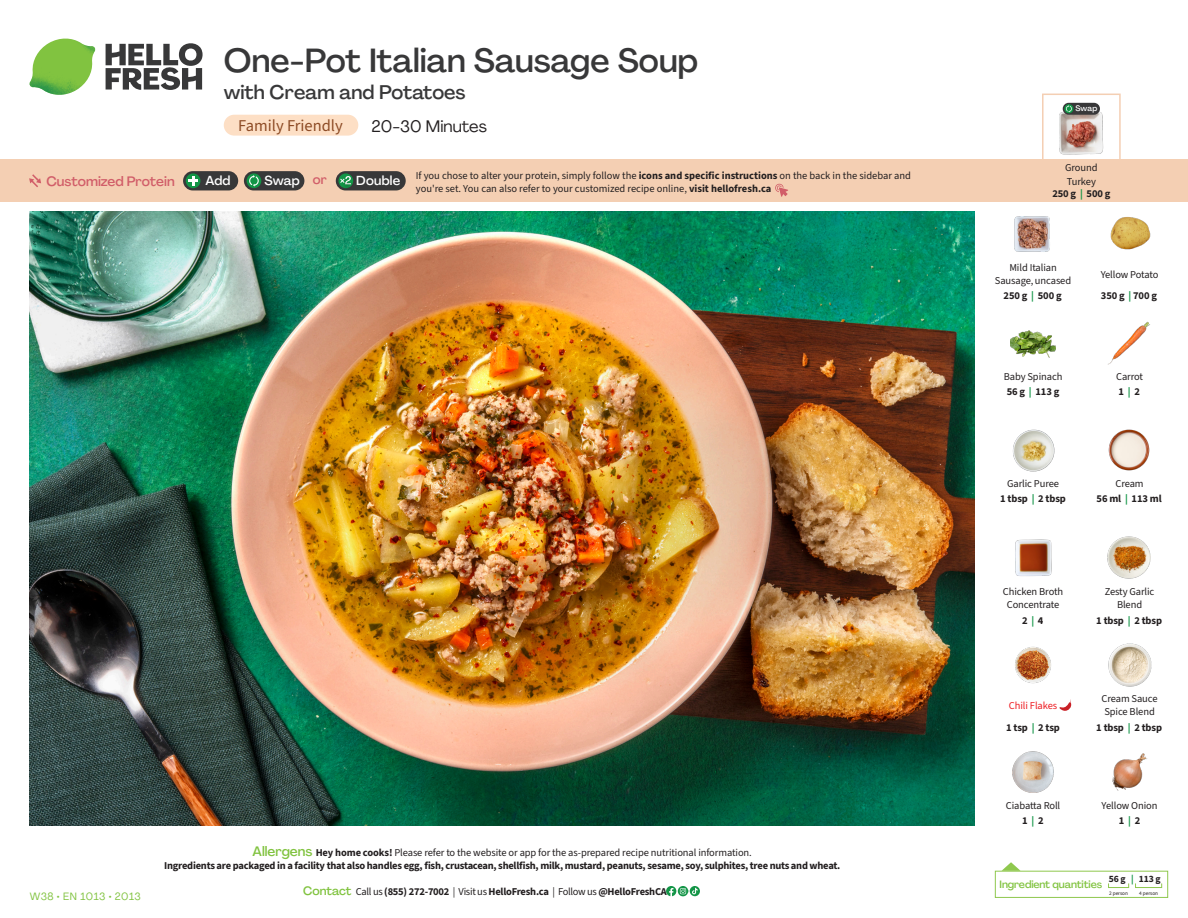
<style>
.page{position:relative;width:1188px;height:918px;background:#fff}
.page>*{position:absolute;margin:0;border:0;box-sizing:border-box;transform-origin:0 0}
.t1{font:500 33px "Agrandir";color:#383839}
.t2{font:500 19.5px "Agrandir";color:#383839}
.t3{font:16.5px "Source Sans 3";color:#8d4b25}
.t4{font:16.5px "Agrandir";color:#231f20}
.t5{font:500 13.5px "Agrandir";color:#d15e69}
.t6{font:500 12.9px "Agrandir";letter-spacing:.015em;color:#fff}
.t7{font:10.5px/13.5px "Source Sans 3";letter-spacing:-.01em;color:#231f20}
.t8{font:10.5px/13.5px "Source Sans 3";letter-spacing:-.02em;color:#231f20;text-align:center}
.t9{font:500 10.5px "Agrandir";letter-spacing:-.01em;color:#81c340}
.t10{font:10.5px/21.5px "Source Sans 3";letter-spacing:-.01em;color:#ee1d23}
.t11{font:10.5px "Agrandir";letter-spacing:.05em;color:#81c340}
.t12{font:9.6px "Source Sans 3";color:#231f20}
.t13{font:500 7.95px "Agrandir";color:#fff}
.t14{font:5.25px "Source Sans 3";letter-spacing:-.01em;color:#231f20}
.s1{color:#d15e69}
.s2{color:#129546}
.s3{font-style:inherit}
.s4{color:#231f20}
.s5{font-family:"Agrandir";font-weight:500;font-size:13.5px;color:#81c340}
.s6{font-family:"Agrandir";font-weight:500;font-size:12px;color:#81c340}
</style>
<div class="page">
<svg style="left:106px;top:43px;width:97px;height:47px"></svg>
<svg style="left:34px;top:39px;width:59px;height:38px"></svg>
<img style="left:65px;top:39px;width:30px;height:25px">
<img style="left:33px;top:60px;width:56px;height:10px">
<img style="left:29px;top:64px;width:58px;height:31px">
<img style="left:64px;top:70px;width:25px;height:24px">
<img style="left:30px;top:211px;width:945px;height:615px">
<svg style="left:690px;top:886px;width:10px;height:10px"></svg>
<svg style="left:666px;top:886px;width:32px;height:10px"></svg>
<svg style="left:1002px;top:862px;width:19px;height:9px"></svg>
<div style="left:995px;top:871px;width:173px;height:27px;border:1px solid #8fc84e"></div>
<div style="left:1108px;top:883px;width:21px;height:5px;border:1px solid #8fc84e"></div>
<div style="left:1135px;top:883px;width:27px;height:5px;border:1px solid #8fc84e"></div>
<img style="left:1011px;top:330px;width:45px;height:28px">
<img style="left:1108px;top:321px;width:42px;height:44px">
<img style="left:1013px;top:429px;width:41px;height:42px">
<img style="left:1108px;top:429px;width:42px;height:42px">
<img style="left:1015px;top:539px;width:37px;height:37px">
<img style="left:1108px;top:536px;width:42px;height:43px">
<img style="left:1015px;top:646px;width:36px;height:38px">
<img style="left:1013px;top:752px;width:41px;height:41px">
<img style="left:1112px;top:753px;width:36px;height:38px">
<img style="left:1110px;top:217px;width:41px;height:33px">
<img style="left:1014px;top:216px;width:36px;height:36px">
<img style="left:1108px;top:643px;width:43px;height:43px">
<svg style="left:1059px;top:699px;width:12px;height:12px"></svg>
<div style="left:0;top:160px;width:1188px;height:42px;background:#f4cfb3"></div>
<svg style="left:29px;top:174px;width:12px;height:13px"></svg>
<div style="left:336px;top:171px;width:70px;height:19px;background:#383839;border-radius:10px"></div>
<svg style="left:338px;top:173px;width:15px;height:15px"></svg>
<div style="left:342px;top:180px;width:10px;height:11px;background:#231f20;opacity:.35"></div>
<svg style="left:339px;top:176px;width:12px;height:8px"></svg>
<div style="left:244px;top:171px;width:60px;height:19px;background:#383839;border-radius:10px"></div>
<div style="left:247px;top:173px;width:14px;height:15px;background:#129546;border-radius:50%"></div>
<svg style="left:249px;top:175px;width:10px;height:12px"></svg>
<div style="left:183px;top:171px;width:55px;height:19px;background:#383839;border-radius:10px"></div>
<div style="left:186px;top:173px;width:14px;height:15px;background:#129546;border-radius:50%"></div>
<svg style="left:188px;top:176px;width:10px;height:10px"></svg>
<svg style="left:775px;top:183px;width:13px;height:14px"></svg>
<div style="left:1042px;top:94px;width:79px;height:69px;border:2px solid #f4cfb3"></div>
<img style="left:1060px;top:112px;width:43px;height:43px">
<div style="left:1063px;top:103px;width:37px;height:12px;background:#383839;border-radius:6px"></div>
<svg style="left:1064px;top:104px;width:9px;height:9px"></svg>
<svg style="left:1066px;top:105px;width:6px;height:7px"></svg>
<div style="left:224px;top:115px;width:134px;height:21px;background:#fddfc5;border-radius:10px"></div>
<h1 class="t1" style="left:224px;top:40px;width:476px">One-Pot Italian Sausage Soup</h1>
<h2 class="t2" style="left:224px;top:80px;width:243px">with Cream and Potatoes</h2>
<h3 class="t4" style="left:372px;top:116px;width:117px">20-30 Minutes</h3>
<h3 class="t3" style="left:238px;top:115px;width:106px">Family Friendly</h3>
<p class="t13" style="left:1075px;top:104px;width:24px">Swap</p>
<p class="t5" style="left:46px;top:173px;width:130px">Customized Protein</p>
<p class="t6" style="left:205px;top:172px;width:27px">Add</p>
<p class="t6" style="left:264px;top:172px;width:64px">Swap <span class="s1">or</span></p>
<p class="t6" style="left:356px;top:172px;width:45px">Double</p>
<p class="t7" style="left:1065px;top:161px;width:34px">Ground<br>Turkey</p>
<p class="t8" style="left:1052px;top:187px;width:60px">250 g <span class="s2">|</span> 500 g</p>
<p class="t7" style="left:416px;top:168px;width:497px">If you chose to alter your protein, simply follow the <span class="s3">icons and specific instructions</span> on the back in the sidebar and you're set. You can also refer to your customized recipe online, <span class="s3">visit hellofresh.ca</span></p>
<p class="t7" style="left:995px;top:261px;width:78px;text-align:center">Mild Italian<br>Sausage, uncased</p>
<p class="t8" style="left:1004px;top:289px;width:60px">250 g <span class="s2">|</span> 500 g</p>
<p class="t7" style="left:1101px;top:264px;width:59px;line-height:20.9px">Yellow Potato<br><span class="s3">350 g</span> <span class="s2">|</span> <span class="s3">700 g</span></p>
<p class="t7" style="left:1004px;top:369px;width:60px;line-height:15px">Baby Spinach<br><span class="s3">56 g</span> <span class="s2">|</span> <span class="s3">113 g</span></p>
<p class="t7" style="left:1116px;top:369px;width:29px;line-height:15.1px">Carrot<br><span class="s3">1</span> <span class="s2">|</span> <span class="s3">2</span></p>
<p class="t7" style="left:1000px;top:476px;width:67px;line-height:15px;text-align:center">Garlic Puree<br><span class="s3">1 tbsp</span> <span class="s2">|</span> <span class="s3">2 tbsp</span></p>
<p class="t8" style="left:1097px;top:476px;width:67px;line-height:15.1px"><span class="s3">Cream<br></span>56 ml <span class="s2">|</span> 113 ml</p>
<p class="t7" style="left:1003px;top:584px;width:62px;text-align:center">Chicken Broth<br>Concentrate</p>
<p class="t8" style="left:1022px;top:614px;width:23px">2 <span class="s2">|</span> 4</p>
<p class="t7" style="left:1105px;top:584px;width:51px;text-align:center">Zesty Garlic<br>Blend</p>
<p class="t8" style="left:1096px;top:614px;width:67px">1 tbsp <span class="s2">|</span> 2 tbsp</p>
<p class="t10" style="left:1006px;top:695px;width:55px">Chili Flakes<br><span class="s4">1 tsp</span> <span class="s2">|</span> <span class="s4">2 tsp</span></p>
<p class="t7" style="left:1102px;top:692px;width:57px">Cream Sauce<br>Spice Blend</p>
<p class="t8" style="left:1096px;top:721px;width:67px">1 tbsp <span class="s2">|</span> 2 tbsp</p>
<p class="t11" style="left:30px;top:890px;width:113px">W38 • EN 1013 • 2013</p>
<p class="t8" style="left:164px;top:846px;width:678px"><span class="s5">Allergens</span> Hey home cooks! <span class="s3">Please refer to the website or app for the as-prepared recipe nutritional information.<br></span>Ingredients are packaged in a facility that also handles egg, fish, crustacean, shellfish, milk, mustard, peanuts, sesame, soy, sulphites, tree nuts and wheat.</p>
<p class="t8" style="left:303px;top:885px;width:365px"><span class="s6">Contact</span> <span class="s3">Call us</span> (855) 272-7002 <span class="s3">| Visit us</span> HelloFresh.ca <span class="s3">| Follow us</span> @HelloFreshCA</p>
<p class="t7" style="left:1006px;top:798px;width:56px;line-height:15px;text-align:center">Ciabatta Roll<br><span class="s3">1</span> <span class="s2">|</span> <span class="s3">2</span></p>
<p class="t7" style="left:1102px;top:798px;width:57px;line-height:15.1px;text-align:center">Yellow Onion<br><span class="s3">1</span> <span class="s2">|</span> <span class="s3">2</span></p>
<p class="t12" style="left:1109px;top:873px;width:53px">56 g <span class="s2">|</span> 113 g</p>
<p class="t14" style="left:1109px;top:890px;width:20px">2 person</p>
<p class="t14" style="left:1139px;top:890px;width:20px">4 person</p>
<p class="t9" style="left:1000px;top:878px;width:104px">Ingredient quantities</p>
</div>
